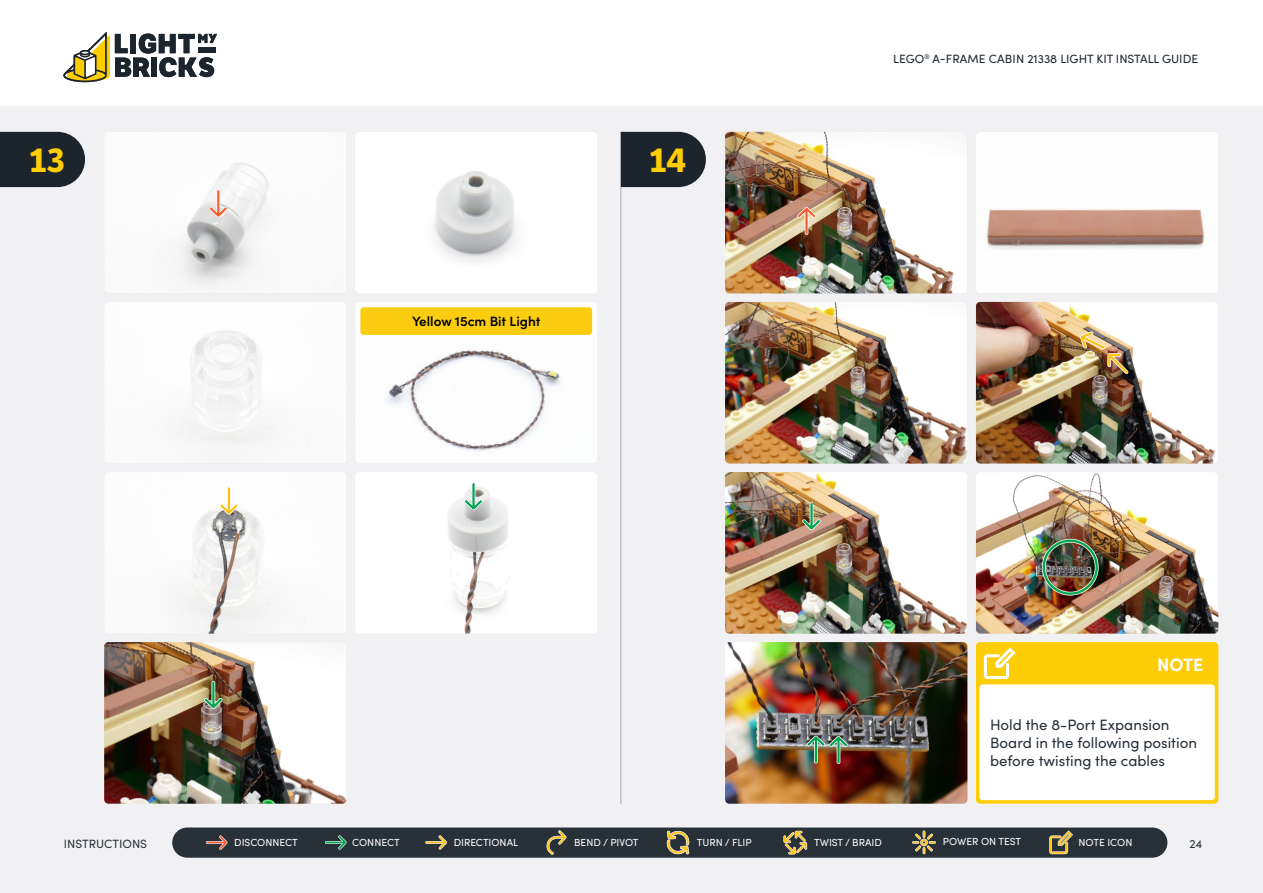
<style>
.page{position:relative;width:1263px;height:893px;background:#fff}
.page>*{position:absolute;margin:0;border:0;box-sizing:border-box;transform-origin:0 0}
.t1{font:700 33px "LFT Etica";color:#ffcd03}
.t2{font:700 18px "Sofia Pro";color:#fff}
.t3{font:15px/18px "Sofia Pro";color:#283038}
.t4{font:600 13.5px "Sofia Pro";color:#000}
.t5{font:12px "Sofia Pro";color:#1c252d}
.t6{font:12px "Sofia Pro";color:#283038}
.t7{font:10.2px "Sofia Pro";color:#fff}
</style>
<div class="page">
<div style="left:0;top:106px;width:1263px;height:787px;background:#f1f1f3"></div>
<hr style="left:621px;top:132px;width:1px;height:672px;background:#000">
<div style="left:172px;top:827px;width:995px;height:31px;background:#283038;border-radius:15px"></div>
<svg style="left:783px;top:831px;width:24px;height:23px"></svg>
<svg style="left:206px;top:835px;width:22px;height:15px"></svg>
<svg style="left:325px;top:835px;width:22px;height:15px"></svg>
<svg style="left:425px;top:835px;width:22px;height:15px"></svg>
<svg style="left:546px;top:830px;width:21px;height:25px"></svg>
<svg style="left:1049px;top:830px;width:24px;height:24px"></svg>
<svg style="left:912px;top:830px;width:24px;height:24px"></svg>
<svg style="left:666px;top:830px;width:24px;height:25px"></svg>
<svg style="left:63px;top:32px;width:154px;height:50px"></svg>
<svg style="left:0;top:132px;width:85px;height:55px;background:#2a333a"></svg>
<img style="left:355px;top:132px;width:242px;height:161px">
<img style="left:976px;top:132px;width:242px;height:161px">
<img style="left:114px;top:132px;width:179px;height:147px">
<img style="left:725px;top:132px;width:242px;height:161px">
<img style="left:976px;top:302px;width:242px;height:161px">
<img style="left:355px;top:472px;width:242px;height:162px">
<img style="left:976px;top:472px;width:242px;height:162px">
<img style="left:105px;top:472px;width:241px;height:162px">
<img style="left:725px;top:472px;width:242px;height:162px">
<img style="left:105px;top:302px;width:241px;height:130px">
<img style="left:725px;top:302px;width:242px;height:161px">
<img style="left:104px;top:642px;width:243px;height:162px">
<img style="left:725px;top:642px;width:242px;height:162px">
<svg style="left:797px;top:207px;width:19px;height:28px"></svg>
<svg style="left:802px;top:502px;width:19px;height:28px"></svg>
<img style="left:1042px;top:539px;width:57px;height:57px">
<img style="left:356px;top:302px;width:241px;height:161px">
<div style="left:360px;top:307px;width:232px;height:28px;background:#fbcd10;border-radius:3px"></div>
<svg style="left:621px;top:132px;width:85px;height:55px;background:#2a333a"></svg>
<div style="left:976px;top:642px;width:242px;height:162px;background:#fdce07;border-radius:4px"></div>
<div style="left:979px;top:684px;width:236px;height:116px;background:#fff;border-radius:3px"></div>
<svg style="left:983px;top:647px;width:33px;height:33px"></svg>
<svg style="left:209px;top:189px;width:19px;height:29px"></svg>
<svg style="left:220px;top:487px;width:18px;height:28px"></svg>
<svg style="left:464px;top:482px;width:19px;height:28px"></svg>
<svg style="left:204px;top:681px;width:19px;height:28px"></svg>
<img style="left:1080px;top:331px;width:48px;height:43px">
<svg style="left:807px;top:735px;width:41px;height:29px"></svg>
<h1 class="t1" style="left:30px;top:140px;width:37px">13</h1>
<h3 class="t4" style="left:412px;top:311px;width:130px">Yellow 15cm Bit Light</h3>
<h1 class="t1" style="left:649px;top:140px;width:38px">14</h1>
<p class="t5" style="left:893px;top:50px;width:306px">LEGO<sup>®</sup> A-FRAME CABIN 21338 LIGHT KIT INSTALL GUIDE</p>
<h2 class="t2" style="left:1157px;top:651px;width:48px">NOTE</h2>
<h3 class="t3" style="left:990px;top:715px;width:208px">Hold the 8-Port Expansion<br>Board in the following position before twisting the cables</h3>
<p class="t6" style="left:64px;top:835px;width:85px">INSTRUCTIONS</p>
<p class="t7" style="left:234px;top:835px;width:65px">DISCONNECT</p>
<p class="t7" style="left:352px;top:835px;width:49px">CONNECT</p>
<p class="t7" style="left:454px;top:835px;width:66px">DIRECTIONAL</p>
<p class="t7" style="left:574px;top:835px;width:66px">BEND / PIVOT</p>
<p class="t7" style="left:697px;top:835px;width:56px">TURN / FLIP</p>
<p class="t7" style="left:814px;top:835px;width:69px">TWIST / BRAID</p>
<p class="t7" style="left:943px;top:834px;width:80px">POWER ON TEST</p>
<p class="t7" style="left:1078px;top:835px;width:55px">NOTE ICON</p>
<p class="t6" style="left:1189px;top:835px;width:15px">24</p>
</div>
